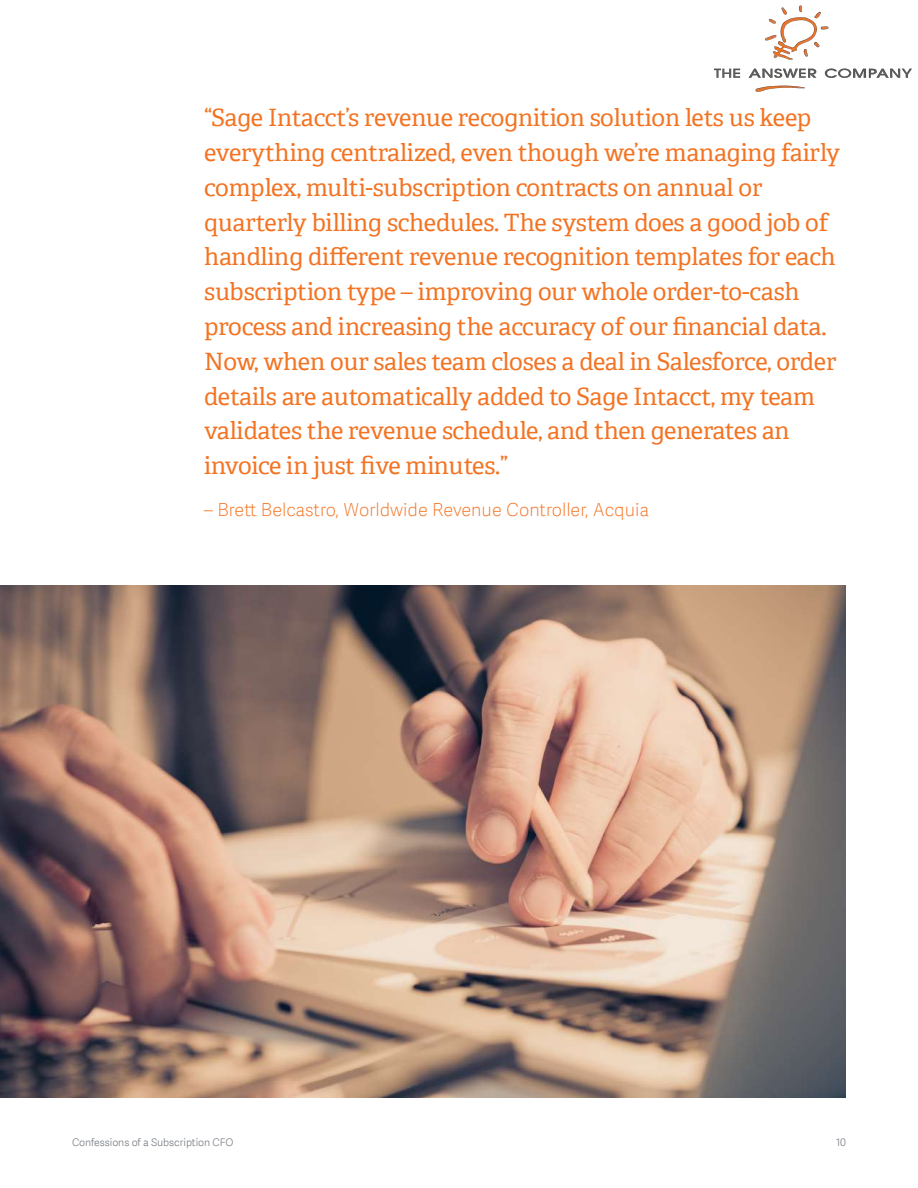
<style>
.page{position:relative;width:918px;height:1188px;background:#fff}
.page>*{position:absolute;margin:0;border:0;box-sizing:border-box;transform-origin:0 0}
.t1{font:24px/34.8px "Adelle SAGE";letter-spacing:-.02em;color:#f37322}
.t2{font:18px "Adelle Sans SAGE Th";color:#f37322}
.t3{font:10.5px "Adelle Sans SAGE Lt";letter-spacing:-.005em;color:#787d83}
</style>
<div class="page">
<img style="left:0;top:585px;width:846px;height:513px">
<img style="left:714px;top:5px;width:198px;height:86px">
<p class="t1" style="left:204px;top:99px;width:638px">“Sage Intacct’s revenue recognition solution lets us keep everything centralized, even though we’re managing fairly complex, multi-subscription contracts on annual or quarterly billing schedules. The system does a good job of handling different revenue recognition templates for each subscription type – improving our whole order-to-cash process and increasing the accuracy of our financial data.<br>Now, when our sales team closes a deal in Salesforce, order details are automatically added to Sage Intacct, my team validates the revenue schedule, and then generates an invoice in just five minutes.”</p>
<p class="t2" style="left:204px;top:497px;width:447px">– Brett Belcastro, Worldwide Revenue Controller, Acquia</p>
<p class="t3" style="left:72px;top:1135px;width:163px">Confessions of a Subscription CFO</p>
<p class="t3" style="left:836px;top:1135px;width:11px">10</p>
</div>
